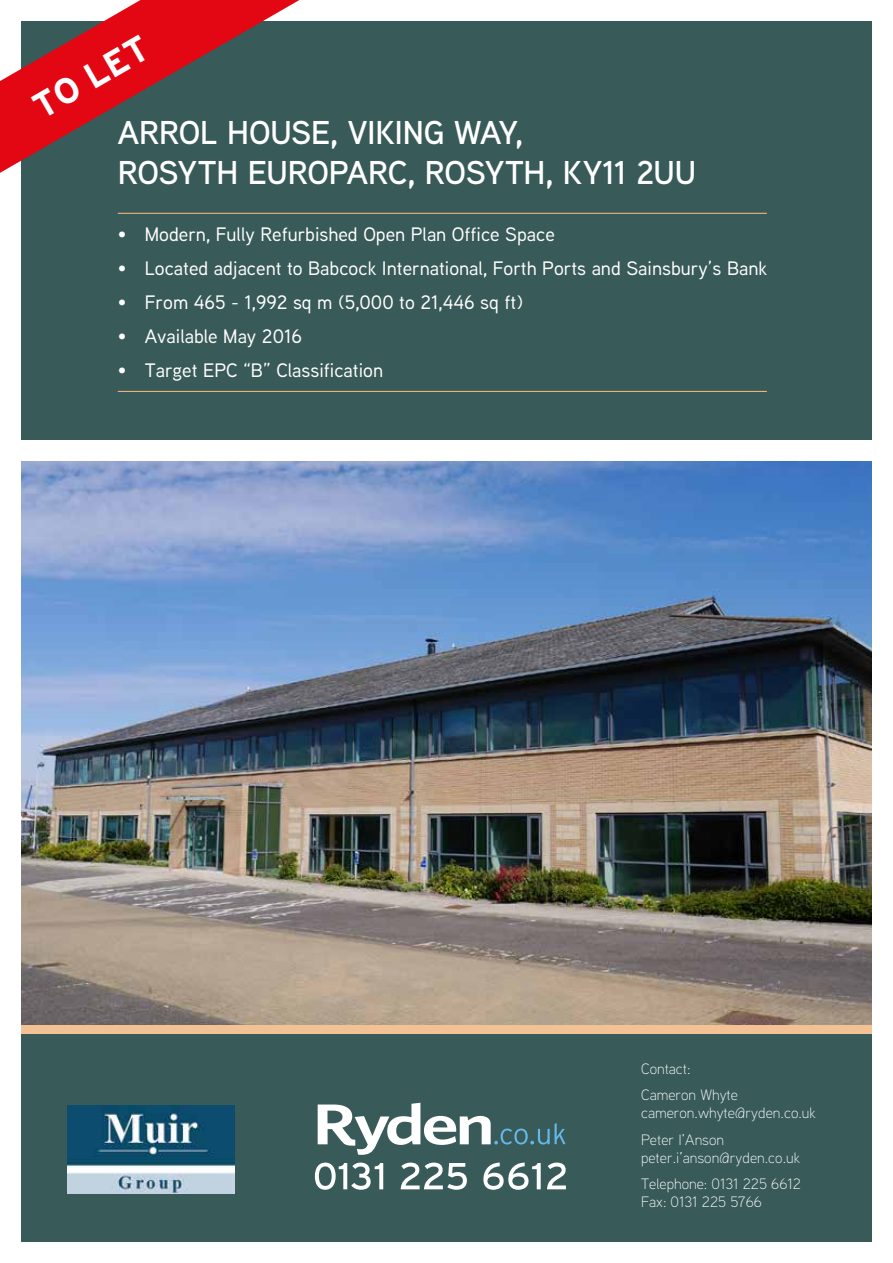
<style>
.page{position:relative;width:893px;height:1263px;background:#fff}
.page>*{position:absolute;margin:0;border:0;box-sizing:border-box;transform-origin:0 0}
.t1{font:700 36px "Interstate";color:#fff}
.t2{font:600 33px/39.6px "Aaux Next";letter-spacing:-.01em;color:#fff}
.t3{font:500 19.5px "Aaux Next";color:#fff}
.t4{font:300 15px/26.5px "Aaux Next";color:#fff}
.s1{font-weight:300}
</style>
<div class="page">
<div style="left:21px;top:1033px;width:851px;height:209px;background:#385a58"></div>
<div style="left:21px;top:21px;width:851px;height:419px;background:#385a58"></div>
<svg style="left:318px;top:1103px;width:248px;height:52px"></svg>
<svg style="left:315px;top:1162px;width:68px;height:28px"></svg>
<svg style="left:401px;top:1162px;width:66px;height:28px"></svg>
<svg style="left:483px;top:1162px;width:58px;height:28px"></svg>
<svg style="left:547px;top:1162px;width:19px;height:27px"></svg>
<img style="left:21px;top:461px;width:851px;height:564px">
<img style="left:68px;top:1105px;width:166px;height:88px">
<svg style="left:0;top:0;width:299px;height:173px"></svg>
<div style="left:21px;top:1025px;width:851px;height:9px;background:#f3c294"></div>
<hr style="left:118px;top:213px;width:649px;height:1px;background:#efb279">
<hr style="left:118px;top:391px;width:649px;height:1px;background:#efb279">
<h1 class="t1" style="left:26px;top:91px;width:129px;rotate:-30deg">TO LET</h1>
<h2 class="t2" style="left:118px;top:112px;width:580px">ARROL HOUSE, VIKING WAY,<br>ROSYTH EUROPARC, ROSYTH, KY11 2UU</h2>
<p class="t3" style="left:118px;top:221px;width:439px"><span class="s1">•</span> Modern, Fully Refurbished Open Plan Office Space</p>
<p class="t3" style="left:118px;top:255px;width:651px"><span class="s1">•</span> Located adjacent to Babcock International, Forth Ports and Sainsbury’s Bank</p>
<p class="t3" style="left:118px;top:289px;width:407px"><span class="s1">•</span> From 465 - 1,992 sq m (5,000 to 21,446 sq ft)</p>
<p class="t3" style="left:118px;top:323px;width:186px"><span class="s1">•</span> Available May 2016</p>
<p class="t3" style="left:118px;top:356px;width:267px"><span class="s1">•</span> Target EPC “B” Classification</p>
<p class="t4" style="left:641px;top:1054px;width:98px">Contact:<br>Cameron Whyte</p>
<p class="t4" style="left:641px;top:1099px;width:176px">cameron.whyte@ryden.co.uk<br>Peter I’Anson</p>
<p class="t4" style="left:641px;top:1143px;width:162px">peter.i’anson@ryden.co.uk<br>Telephone: 0131 225 6612</p>
<p class="t4" style="left:641px;top:1188px;width:122px">Fax: 0131 225 5766</p>
</div>
